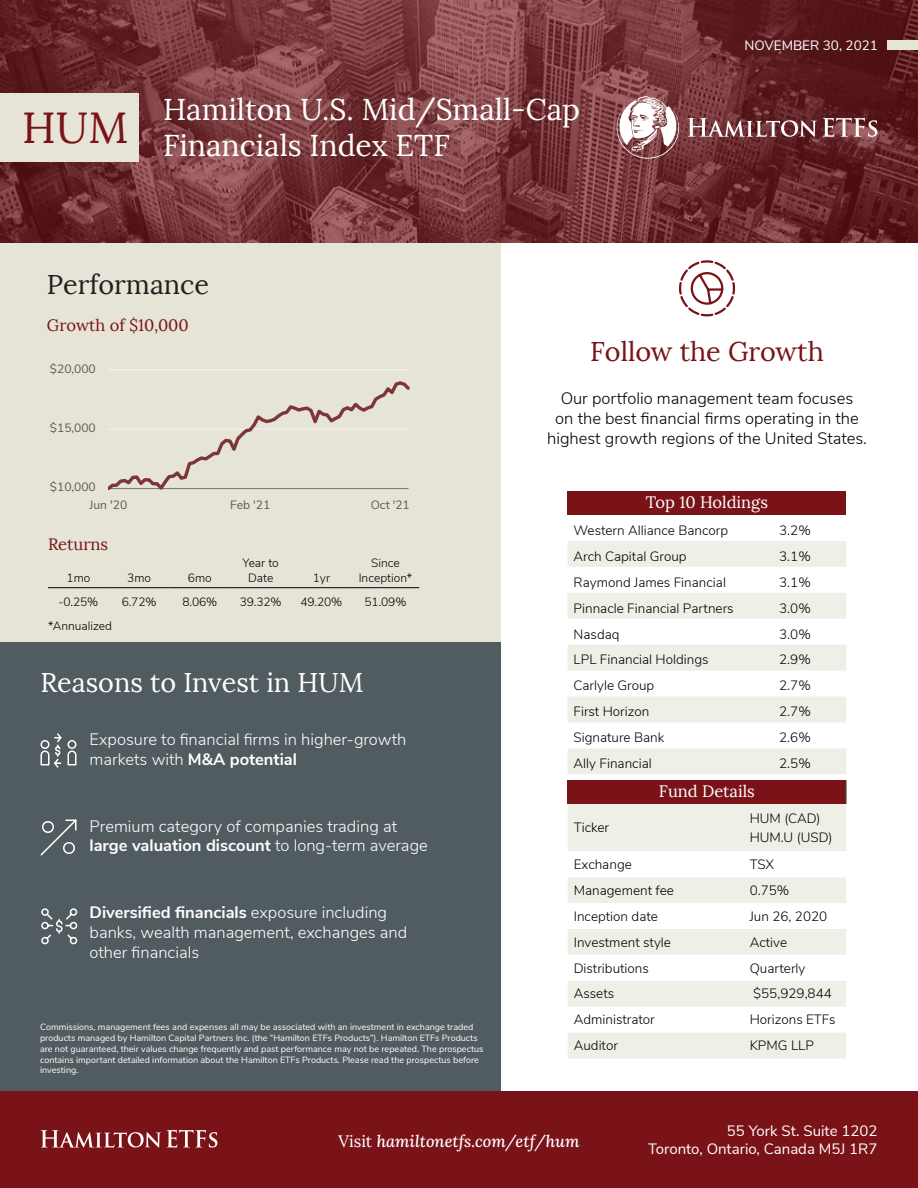
<style>
.page{position:relative;width:918px;height:1188px;background:#fff}
.page>*{position:absolute;margin:0;border:0;box-sizing:border-box;transform-origin:0 0}
.t1{font:43.35px "Lora";color:#7a1317}
.t2{font:30px/36px "Lora";color:#fff}
.t3{font:27px "Lora";color:#fff}
.t4{font:27px "Lora";color:#7a1317}
.t5{font:27px "Lora";color:#221f20}
.t6{font:300 16.5px/19.8px "Nunito Sans";color:#fff}
.t7{font:300 16.5px/19.8px "Nunito Sans";color:#000;text-align:center}
.t8{font:italic 500 16.5px "Lora";color:#fff}
.t9{font:16.5px "Lora";color:#fff}
.t10{font:16.5px "Lora";color:#7a1317}
.t11{font:15px/18px "Nunito Sans";color:#fff;text-align:right}
.t12{font:300 13.5px/19.2px "Nunito Sans";color:#000}
.t13{font:13.5px "Nunito Sans";color:#fff}
.t14{font:300 12px/14.4px "Nunito Sans";color:#000;text-align:center}
.t15{font:12px "Nunito Sans";letter-spacing:-.005em;color:#595959}
.t16{font:9px/10.8px "Nunito Sans";color:#fff}
.s1{font-weight:700}
.s2{font-weight:400;font-style:normal}
</style>
<div class="page">
<div style="left:0;top:227px;width:500px;height:416px;background:#e6e3d7"></div>
<hr style="left:48px;top:587px;width:61px;height:1px;background:#000">
<hr style="left:109px;top:587px;width:61px;height:1px;background:#000">
<hr style="left:170px;top:587px;width:60px;height:1px;background:#000">
<hr style="left:230px;top:587px;width:61px;height:1px;background:#000">
<hr style="left:291px;top:587px;width:61px;height:1px;background:#000">
<hr style="left:352px;top:587px;width:67px;height:1px;background:#000">
<div style="left:0;top:643px;width:500px;height:449px;background:#515c60"></div>
<div style="left:0;top:1092px;width:918px;height:96px;background:#7a1317"></div>
<svg style="left:41px;top:1130px;width:176px;height:18px"></svg>
<div style="left:568px;top:492px;width:278px;height:23px;background:#7a1317"></div>
<svg style="left:568px;top:541px;width:278px;height:233px;fill:#f0efe7"></svg>
<hr style="left:568px;top:780px;width:176px;height:1px;background:#7a1317">
<svg style="left:567px;top:781px;width:280px;height:278px"></svg>
<hr style="left:744px;top:780px;width:102px;height:1px;background:#7a1317">
<svg style="left:0;top:0;width:918px;height:243px;background:#713436"></svg>
<div style="left:0;top:93px;width:139px;height:69px;background:#e6e3d7"></div>
<div style="left:887px;top:40px;width:31px;height:10px;background:#e6e3d7"></div>
<svg style="left:687px;top:118px;width:130px;height:19px"></svg>
<svg style="left:823px;top:118px;width:54px;height:19px"></svg>
<svg style="left:617px;top:96px;width:62px;height:63px"></svg>
<svg style="left:679px;top:260px;width:57px;height:57px"></svg>
<svg style="left:40px;top:733px;width:37px;height:35px"></svg>
<svg style="left:40px;top:819px;width:37px;height:37px"></svg>
<svg style="left:41px;top:908px;width:37px;height:37px"></svg>
<hr style="left:108px;top:369px;width:300px;height:1px;background:#f2f2f2">
<svg style="left:108px;top:381px;width:302px;height:108px"></svg>
<h1 class="t1" style="left:22px;top:101px;width:108px">HUM</h1>
<h2 class="t2" style="left:163px;top:91px;width:419px">Hamilton U.S. Mid/Small-Cap<br>Financials Index ETF</h2>
<h3 class="t5" style="left:47px;top:268px;width:164px">Performance</h3>
<p class="t10" style="left:47px;top:315px;width:143px">Growth of $10,000</p>
<p class="t13" style="left:745px;top:36px;width:135px">NOVEMBER 30, 2021</p>
<p class="t15" style="left:50px;top:360px;width:47px">$20,000</p>
<p class="t15" style="left:50px;top:419px;width:47px">$15,000</p>
<p class="t15" style="left:50px;top:478px;width:47px">$10,000</p>
<p class="t15" style="left:90px;top:496px;width:39px">Jun '20</p>
<p class="t15" style="left:230px;top:496px;width:42px">Feb '21</p>
<p class="t15" style="left:371px;top:496px;width:41px">Oct '21</p>
<p class="t10" style="left:48px;top:534px;width:62px">Returns</p>
<p class="t14" style="left:66px;top:570px;width:25px">1mo</p>
<p class="t14" style="left:127px;top:570px;width:25px">3mo</p>
<p class="t14" style="left:188px;top:570px;width:25px">6mo</p>
<p class="t14" style="left:242px;top:555px;width:38px">Year to<br>Date</p>
<p class="t14" style="left:313px;top:570px;width:19px">1yr</p>
<p class="t14" style="left:359px;top:555px;width:55px">Since<br>Inception*</p>
<p class="t14" style="left:59px;top:594px;width:41px">-0.25%</p>
<p class="t14" style="left:122px;top:594px;width:36px">6.72%</p>
<p class="t14" style="left:182px;top:594px;width:36px">8.06%</p>
<p class="t14" style="left:240px;top:594px;width:43px">39.32%</p>
<p class="t14" style="left:300px;top:594px;width:43px">49.20%</p>
<p class="t14" style="left:365px;top:594px;width:43px">51.09%</p>
<p class="t14" style="left:48px;top:618px;width:66px">*Annualized</p>
<h3 class="t3" style="left:40px;top:666px;width:325px">Reasons to Invest in HUM</h3>
<p class="t6" style="left:90px;top:729px;width:318px">Exposure to financial firms in higher-growth markets with <span class="s1">M&amp;A potential</span></p>
<p class="t6" style="left:90px;top:815px;width:340px">Premium category of companies trading at <span class="s1">large valuation discount</span> to long-term average</p>
<p class="t6" style="left:90px;top:901px;width:319px"><span class="s1">Diversified financials</span> exposure including banks, wealth management, exchanges and other financials</p>
<p class="t16" style="left:40px;top:1021px;width:445px">Commissions, management fees and expenses all may be associated with an investment in exchange traded products managed by Hamilton Capital Partners Inc. (the “Hamilton ETFs Products”). Hamilton ETFs Products are not guaranteed, their values change frequently and past performance may not be repeated. The prospectus contains important detailed information about the Hamilton ETFs Products. Please read the prospectus before investing.</p>
<h3 class="t4" style="left:590px;top:334px;width:235px">Follow the Growth</h3>
<p class="t7" style="left:547px;top:388px;width:321px">Our portfolio management team focuses<br>on the best financial firms operating in the highest growth regions of the United States.</p>
<p class="t9" style="left:646px;top:492px;width:124px">Top 10 Holdings</p>
<p class="t12" style="left:574px;top:520px;width:156px">Western Alliance Bancorp</p>
<p class="t12" style="left:779px;top:520px;width:33px">3.2%</p>
<p class="t12" style="left:574px;top:546px;width:115px">Arch Capital Group</p>
<p class="t12" style="left:779px;top:546px;width:33px">3.1%</p>
<p class="t12" style="left:574px;top:572px;width:154px">Raymond James Financial</p>
<p class="t12" style="left:779px;top:572px;width:33px">3.1%</p>
<p class="t12" style="left:574px;top:598px;width:162px">Pinnacle Financial Partners</p>
<p class="t12" style="left:779px;top:598px;width:33px">3.0%</p>
<p class="t12" style="left:574px;top:623px;width:48px">Nasdaq</p>
<p class="t12" style="left:779px;top:623px;width:33px">3.0%</p>
<p class="t12" style="left:574px;top:649px;width:137px">LPL Financial Holdings</p>
<p class="t12" style="left:779px;top:649px;width:33px">2.9%</p>
<p class="t12" style="left:574px;top:675px;width:82px">Carlyle Group</p>
<p class="t12" style="left:779px;top:675px;width:33px">2.7%</p>
<p class="t12" style="left:574px;top:701px;width:77px">First Horizon</p>
<p class="t12" style="left:779px;top:701px;width:33px">2.7%</p>
<p class="t12" style="left:574px;top:727px;width:92px">Signature Bank</p>
<p class="t12" style="left:779px;top:727px;width:33px">2.6%</p>
<p class="t12" style="left:574px;top:753px;width:80px">Ally Financial</p>
<p class="t12" style="left:779px;top:753px;width:33px">2.5%</p>
<p class="t9" style="left:659px;top:781px;width:97px">Fund Details</p>
<p class="t12" style="left:574px;top:817px;width:37px">Ticker</p>
<p class="t12" style="left:750px;top:808px;width:84px">HUM (CAD)<br>HUM.U (USD)</p>
<p class="t12" style="left:574px;top:854px;width:60px">Exchange</p>
<p class="t12" style="left:750px;top:854px;width:26px">TSX</p>
<p class="t12" style="left:574px;top:880px;width:102px">Management fee</p>
<p class="t12" style="left:750px;top:880px;width:41px">0.75%</p>
<p class="t12" style="left:574px;top:906px;width:86px">Inception date</p>
<p class="t12" style="left:750px;top:906px;width:79px">Jun 26, 2020</p>
<p class="t12" style="left:574px;top:932px;width:99px">Investment style</p>
<p class="t12" style="left:750px;top:932px;width:39px">Active</p>
<p class="t12" style="left:574px;top:957px;width:77px">Distributions</p>
<p class="t12" style="left:750px;top:957px;width:57px">Quarterly</p>
<p class="t12" style="left:574px;top:983px;width:42px">Assets</p>
<p class="t12" style="left:753px;top:983px;width:80px">$55,929,844</p>
<p class="t12" style="left:574px;top:1009px;width:83px">Administrator</p>
<p class="t12" style="left:750px;top:1009px;width:87px">Horizons ETFs</p>
<p class="t12" style="left:574px;top:1035px;width:46px">Auditor</p>
<p class="t12" style="left:750px;top:1035px;width:66px">KPMG LLP</p>
<p class="t8" style="left:338px;top:1130px;width:243px"><span class="s2">Visit</span> hamiltonetfs.com/etf/hum</p>
<p class="t11" style="left:648px;top:1120px;width:231px">55 York St. Suite 1202<br>Toronto, Ontario, Canada M5J 1R7</p>
</div>
